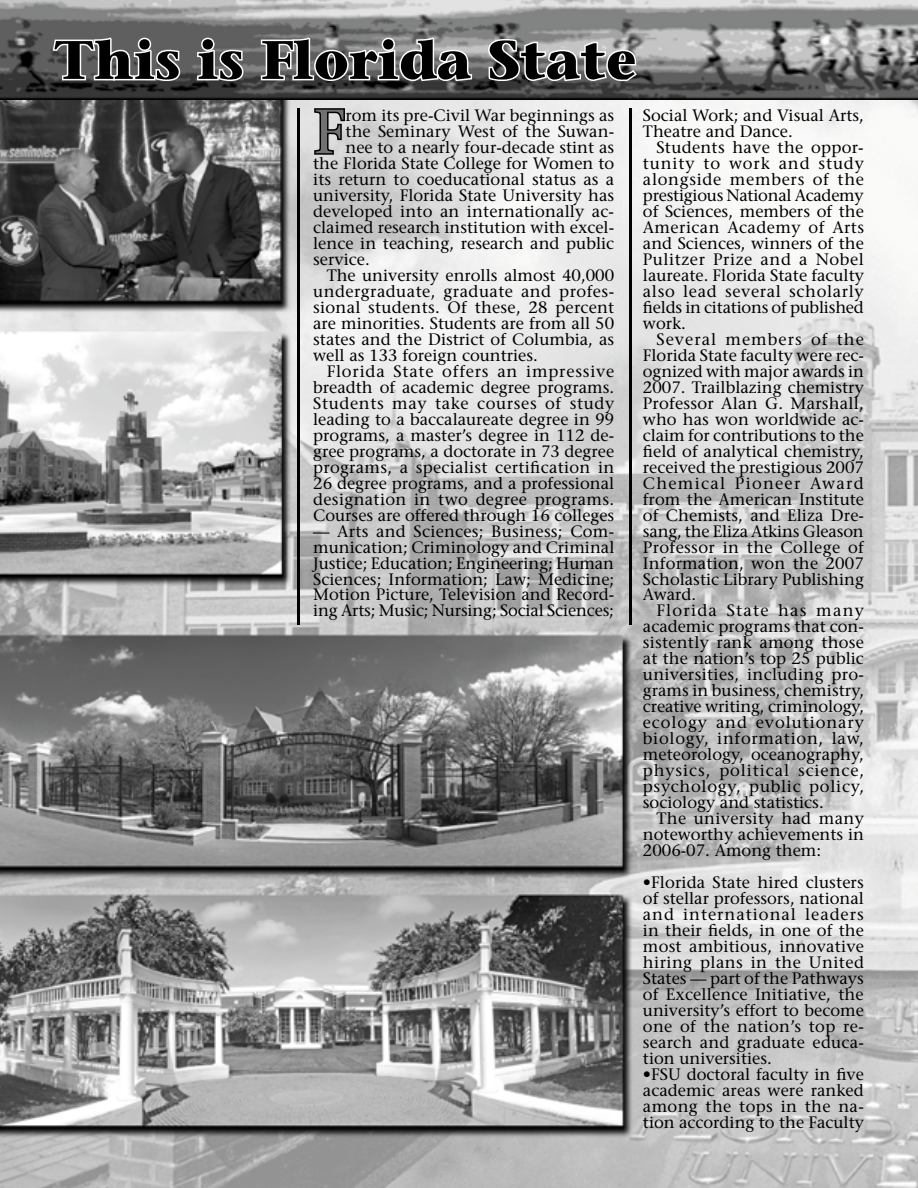
<style>
.page{position:relative;width:918px;height:1188px;background:#fff}
.page>*{position:absolute;margin:0;border:0;box-sizing:border-box;transform-origin:0 0}
.t1{font:62.1px "Stone Serif";color:#717171}
.t2{font:700 54px "Stone Serif";color:#000}
.t3{font:16.5px/16px "Stone Serif";color:#000;text-align:justify}
.t4{font:16.5px "Stone Serif";letter-spacing:.03em;color:#000}
.t5{font:16.5px "Stone Serif";letter-spacing:.02em;color:#000}
.t6{font:16.5px "Stone Serif";letter-spacing:.05em;color:#000}
.t7{font:16.5px "Stone Serif";letter-spacing:.04em;color:#000}
</style>
<div class="page">
<img style="left:0;top:0;width:918px;height:1188px">
<svg style="left:323px;top:1136px;width:276px;height:43px;background:#adadad"></svg>
<svg style="left:51px;top:36px;width:131px;height:47px"></svg>
<svg style="left:196px;top:36px;width:49px;height:47px"></svg>
<svg style="left:259px;top:36px;width:215px;height:47px"></svg>
<svg style="left:487px;top:37px;width:152px;height:47px"></svg>
<svg style="left:313px;top:107px;width:33px;height:49px;background:#898989"></svg>
<hr style="left:297px;top:108px;width:3px;height:517px;background:#000">
<hr style="left:629px;top:108px;width:3px;height:517px;background:#000">
<h2 class="t2" style="left:54px;top:25px;width:584px">This is Florida State</h2>
<h1 class="t1" style="left:313px;top:94px;width:34px">F</h1>
<p class="t3" style="left:346px;top:107px;width:270px">rom its pre-Civil War beginnings as</p>
<p class="t3" style="left:346px;top:123px;width:270px">the Seminary West of the Suwan-</p>
<p class="t3" style="left:346px;top:139px;width:270px">nee to a nearly four-decade stint as</p>
<p class="t3" style="left:313px;top:155px;width:303px">the Florida State College for Women to</p>
<p class="t3" style="left:313px;top:171px;width:303px">its return to coeducational status as a</p>
<p class="t3" style="left:313px;top:187px;width:303px">university, Florida State University has</p>
<p class="t3" style="left:313px;top:203px;width:302px">developed into an internationally ac-</p>
<p class="t3" style="left:313px;top:219px;width:303px">claimed research institution with excel-</p>
<p class="t3" style="left:313px;top:235px;width:303px">lence in teaching, research and public</p>
<p class="t3" style="left:313px;top:251px;width:58px">service.</p>
<p class="t3" style="left:327px;top:267px;width:289px">The university enrolls almost 40,000</p>
<p class="t4" style="left:313px;top:281px;width:303px">undergraduate, graduate and profes-</p>
<p class="t3" style="left:313px;top:299px;width:303px">sional students. Of these, 28 percent</p>
<p class="t3" style="left:313px;top:315px;width:303px">are minorities. Students are from all 50</p>
<p class="t3" style="left:313px;top:331px;width:303px">states and the District of Columbia, as</p>
<p class="t3" style="left:313px;top:347px;width:226px">well as 133 foreign countries.</p>
<p class="t6" style="left:327px;top:361px;width:289px">Florida State offers an impressive</p>
<p class="t3" style="left:313px;top:379px;width:303px">breadth of academic degree programs.</p>
<p class="t7" style="left:313px;top:393px;width:303px">Students may take courses of study</p>
<p class="t3" style="left:313px;top:411px;width:303px">leading to a baccalaureate degree in 99</p>
<p class="t3" style="left:313px;top:427px;width:303px">programs, a master’s degree in 112 de-</p>
<p class="t3" style="left:313px;top:443px;width:303px">gree programs, a doctorate in 73 degree</p>
<p class="t3" style="left:313px;top:459px;width:303px">programs, a specialist certification in</p>
<p class="t3" style="left:313px;top:475px;width:303px">26 degree programs, and a professional</p>
<p class="t5" style="left:313px;top:489px;width:303px">designation in two degree programs.</p>
<p class="t3" style="left:313px;top:507px;width:303px">Courses are offered through 16 colleges</p>
<p class="t3" style="left:313px;top:523px;width:303px">— Arts and Sciences; Business; Com&shy;munication; Criminology and Criminal Justice; Education; Engineering; Human Sciences; Information; Law; Medicine; Motion Picture, Television and Record&shy;ing Arts; Music; Nursing; Social Sciences;</p>
<p class="t3" style="left:643px;top:107px;width:223px">Social Work; and Visual Arts,<br>Theatre and Dance.</p>
<p class="t3" style="left:643px;top:139px;width:223px;text-indent:13px">Students have the oppor&shy;tunity to work and study alongside members of the prestigious National Academy of Sciences, members of the American Academy of Arts and Sciences, winners of the Pulitzer Prize and a Nobel laureate. Florida State faculty also lead several scholarly fields in citations of published work.</p>
<p class="t3" style="left:643px;top:331px;width:223px;text-indent:13px">Several members of the Florida State faculty were rec&shy;ognized with major awards in 2007. Trailblazing chemistry Professor Alan G. Marshall, who has won worldwide ac&shy;claim for contributions to the field of analytical chemistry, received the prestigious 2007<br>Chemical Pioneer Award from the American Institute of Chemists, and Eliza Dre&shy;sang, the Eliza Atkins Gleason Professor in the College of Information, won the 2007<br>Scholastic Library Publishing Award.</p>
<p class="t3" style="left:643px;top:603px;width:223px;text-indent:13px">Florida State has many academic programs that con&shy;sistently rank among those at the nation’s top 25 public universities, including pro&shy;grams in business, chemistry, creative writing, criminology, ecology and evolutionary biology, information, law, meteorology, oceanography, physics, political science, psychology, public policy, sociology and statistics.</p>
<p class="t3" style="left:643px;top:810px;width:223px;text-indent:13px">The university had many noteworthy achievements in 2006-07. Among them:</p>
<p class="t3" style="left:643px;top:874px;width:223px">•Florida State hired clusters of stellar professors, national and international leaders in their fields, in one of the most ambitious, innovative hiring plans in the United States — part of the Pathways of Excellence Initiative, the university’s effort to become one of the nation’s top re&shy;search and graduate educa&shy;tion universities.</p>
<p class="t3" style="left:643px;top:1066px;width:223px">•FSU doctoral faculty in five academic areas were ranked among the tops in the na&shy;tion according to the Faculty</p>
</div>
